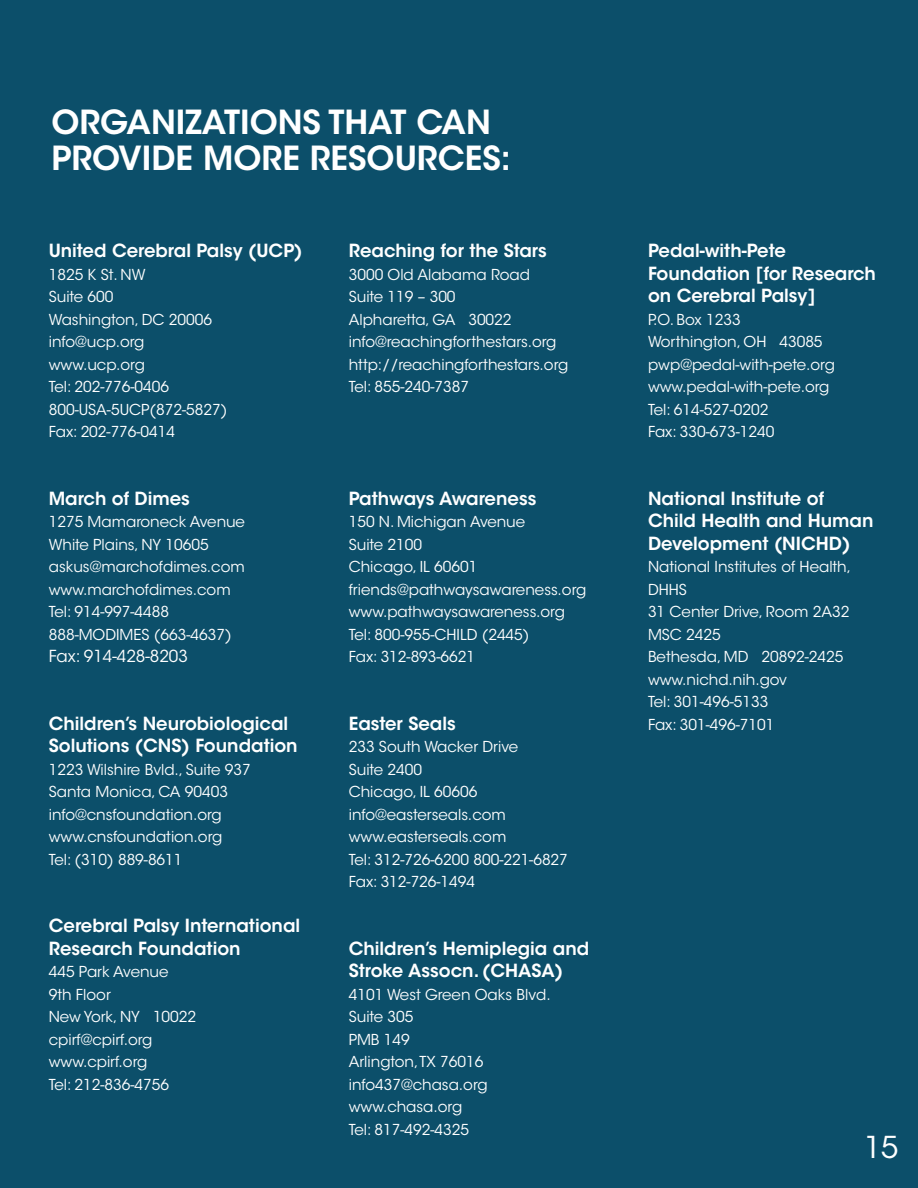
<style>
.page{position:relative;width:918px;height:1188px;background:#0c4f6a}
.page>*{position:absolute;margin:0;border:0;box-sizing:border-box;transform-origin:0 0}
.t1{font:600 33px "ITC Avant Garde Std";color:#fff}
.t2{font:30px "ITC Avant Garde Std";color:#fff}
.t3{font:600 18px/22.5px "ITC Avant Garde Std";color:#fff}
.t4{font:16.5px "ITC Avant Garde Std";color:#fff}
.t5{font:15px/22.5px "ITC Avant Garde Std";color:#fff}
</style>
<div class="page">
<p class="t1" style="left:51px;top:101px;width:441px">ORGANIZATIONS THAT CAN</p>
<p class="t1" style="left:51px;top:137px;width:461px">PROVIDE MORE RESOURCES:</p>
<p class="t3" style="left:49px;top:239px;width:255px">United Cerebral Palsy (UCP)</p>
<p class="t5" style="left:49px;top:263px;width:98px">1825 K St. NW</p>
<p class="t5" style="left:49px;top:286px;width:66px">Suite 600</p>
<p class="t5" style="left:49px;top:308px;width:165px">Washington, DC 20006</p>
<p class="t5" style="left:49px;top:331px;width:97px">info@ucp.org</p>
<p class="t5" style="left:49px;top:353px;width:98px">www.ucp.org</p>
<p class="t5" style="left:49px;top:376px;width:122px">Tel: 202-776-0406</p>
<p class="t5" style="left:49px;top:398px;width:180px">800-USA-5UCP(872-5827)</p>
<p class="t5" style="left:49px;top:421px;width:128px">Fax: 202-776-0414</p>
<p class="t3" style="left:49px;top:487px;width:143px">March of Dimes</p>
<p class="t5" style="left:49px;top:511px;width:198px">1275 Mamaroneck Avenue</p>
<p class="t5" style="left:49px;top:533px;width:162px">White Plains, NY 10605</p>
<p class="t5" style="left:49px;top:556px;width:198px">askus@marchofdimes.com</p>
<p class="t5" style="left:49px;top:578px;width:183px">www.marchofdimes.com</p>
<p class="t5" style="left:49px;top:601px;width:122px">Tel: 914-997-4488</p>
<p class="t5" style="left:49px;top:623px;width:185px">888-MODIMES (663-4637)</p>
<p class="t4" style="left:49px;top:646px;width:141px">Fax: 914-428-8203</p>
<p class="t3" style="left:49px;top:712px;width:250px">Children’s Neurobiological<br>Solutions (CNS) Foundation</p>
<p class="t5" style="left:49px;top:758px;width:203px">1223 Wilshire Bvld., Suite 937</p>
<p class="t5" style="left:49px;top:781px;width:181px">Santa Monica, CA 90403</p>
<p class="t5" style="left:49px;top:803px;width:175px">info@cnsfoundation.org</p>
<p class="t5" style="left:49px;top:826px;width:175px">www.cnsfoundation.org</p>
<p class="t5" style="left:49px;top:848px;width:135px">Tel: (310) 889-8611</p>
<p class="t3" style="left:49px;top:914px;width:253px">Cerebral Palsy International<br>Research Foundation</p>
<p class="t5" style="left:49px;top:961px;width:121px">445 Park Avenue</p>
<p class="t5" style="left:49px;top:983px;width:64px">9th Floor</p>
<p class="t5" style="left:49px;top:1006px;width:149px">New York, NY 10022</p>
<p class="t5" style="left:49px;top:1028px;width:105px">cpirf@cpirf.org</p>
<p class="t5" style="left:49px;top:1051px;width:100px">www.cpirf.org</p>
<p class="t5" style="left:49px;top:1073px;width:122px">Tel: 212-836-4756</p>
<p class="t3" style="left:349px;top:239px;width:200px">Reaching for the Stars</p>
<p class="t5" style="left:349px;top:263px;width:183px">3000 Old Alabama Road</p>
<p class="t5" style="left:349px;top:286px;width:108px">Suite 119 – 300</p>
<p class="t5" style="left:349px;top:308px;width:164px">Alpharetta, GA 30022</p>
<p class="t5" style="left:349px;top:331px;width:209px">info@reachingforthestars.org</p>
<p class="t5" style="left:349px;top:353px;width:221px">http://reachingforthestars.org</p>
<p class="t5" style="left:349px;top:376px;width:122px">Tel: 855-240-7387</p>
<p class="t3" style="left:349px;top:487px;width:189px">Pathways Awareness</p>
<p class="t5" style="left:349px;top:511px;width:178px">150 N. Michigan Avenue</p>
<p class="t5" style="left:349px;top:533px;width:75px">Suite 2100</p>
<p class="t5" style="left:349px;top:556px;width:130px">Chicago, IL 60601</p>
<p class="t5" style="left:349px;top:578px;width:239px">friends@pathwaysawareness.org</p>
<p class="t5" style="left:349px;top:601px;width:218px">www.pathwaysawareness.org</p>
<p class="t5" style="left:349px;top:623px;width:182px">Tel: 800-955-CHILD (2445)</p>
<p class="t5" style="left:349px;top:646px;width:128px">Fax: 312-893-6621</p>
<p class="t3" style="left:349px;top:712px;width:109px">Easter Seals</p>
<p class="t5" style="left:349px;top:736px;width:171px">233 South Wacker Drive</p>
<p class="t5" style="left:349px;top:758px;width:75px">Suite 2400</p>
<p class="t5" style="left:349px;top:781px;width:130px">Chicago, IL 60606</p>
<p class="t5" style="left:349px;top:803px;width:159px">info@easterseals.com</p>
<p class="t5" style="left:349px;top:826px;width:159px">www.easterseals.com</p>
<p class="t5" style="left:349px;top:848px;width:221px">Tel: 312-726-6200 800-221-6827</p>
<p class="t5" style="left:349px;top:871px;width:128px">Fax: 312-726-1494</p>
<p class="t3" style="left:349px;top:937px;width:242px">Children’s Hemiplegia and<br>Stroke Assocn. (CHASA)</p>
<p class="t5" style="left:349px;top:983px;width:204px">4101 West Green Oaks Blvd.</p>
<p class="t5" style="left:349px;top:1006px;width:66px">Suite 305</p>
<p class="t5" style="left:349px;top:1028px;width:63px">PMB 149</p>
<p class="t5" style="left:349px;top:1051px;width:136px">Arlington, TX 76016</p>
<p class="t5" style="left:349px;top:1073px;width:140px">info437@chasa.org</p>
<p class="t5" style="left:349px;top:1096px;width:115px">www.chasa.org</p>
<p class="t5" style="left:349px;top:1118px;width:122px">Tel: 817-492-4325</p>
<p class="t3" style="left:648px;top:239px;width:230px">Pedal-with-Pete<br>Foundation [for Research on Cerebral Palsy]</p>
<p class="t5" style="left:648px;top:308px;width:94px">P.O. Box 1233</p>
<p class="t5" style="left:648px;top:331px;width:176px">Worthington, OH 43085</p>
<p class="t5" style="left:648px;top:353px;width:188px">pwp@pedal-with-pete.org</p>
<p class="t5" style="left:648px;top:376px;width:183px">www.pedal-with-pete.org</p>
<p class="t5" style="left:648px;top:398px;width:122px">Tel: 614-527-0202</p>
<p class="t5" style="left:648px;top:421px;width:128px">Fax: 330-673-1240</p>
<p class="t3" style="left:648px;top:487px;width:227px">National Institute of<br>Child Health and Human<br>Development (NICHD)</p>
<p class="t5" style="left:648px;top:556px;width:205px">National Institutes of Health,<br>DHHS</p>
<p class="t5" style="left:648px;top:601px;width:203px">31 Center Drive, Room 2A32<br>MSC 2425</p>
<p class="t5" style="left:648px;top:646px;width:197px">Bethesda, MD 20892-2425</p>
<p class="t5" style="left:648px;top:668px;width:141px">www.nichd.nih.gov</p>
<p class="t5" style="left:648px;top:691px;width:122px">Tel: 301-496-5133</p>
<p class="t5" style="left:648px;top:713px;width:128px">Fax: 301-496-7101</p>
<p class="t2" style="left:864px;top:1129px;width:36px">15</p>
</div>
